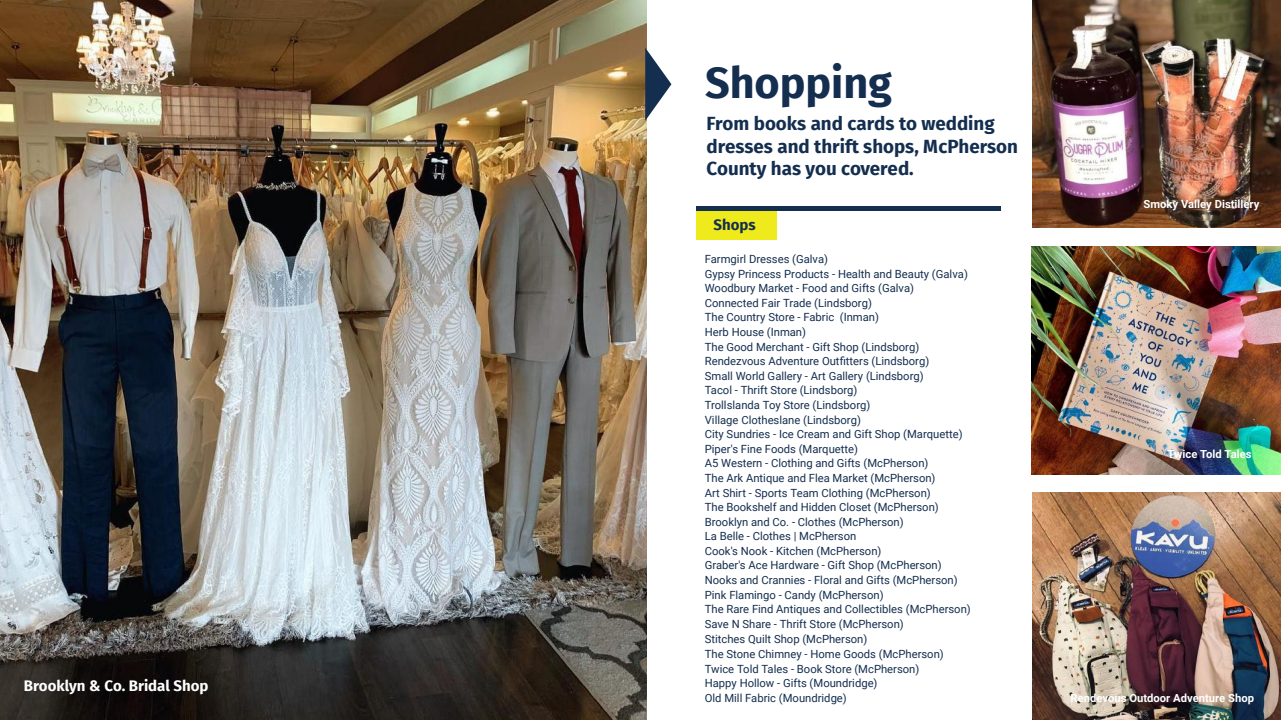
<style>
.page{position:relative;width:1281px;height:720px;background:#fff}
.page>*{position:absolute;margin:0;border:0;box-sizing:border-box;transform-origin:0 0}
.t1{font:700 43.12px "Fira Sans";color:#142e4f}
.t2{font:700 18.75px/22.5px "Fira Sans";color:#142e4f}
.t3{font:700 15px "Fira Sans";color:#fff}
.t4{font:700 15px "Fira Sans";color:#142e4f}
.t5{font:11.25px/14.6px "Roboto";color:#142e4f}
.t6{font:700 11.25px "Roboto";color:#fff}
</style>
<div class="page">
<div style="left:696px;top:210px;width:80px;height:30px;background:#efea1c"></div>
<img style="left:0;top:0;width:646px;height:720px">
<svg style="left:645px;top:48px;width:26px;height:73px"></svg>
<div style="left:695px;top:206px;width:174px;height:5px;background:#142e4f"></div>
<div style="left:869px;top:206px;width:131px;height:5px;background:#142e4f"></div>
<img style="left:1032px;top:0;width:248px;height:228px">
<img style="left:1031px;top:247px;width:249px;height:228px">
<img style="left:1032px;top:492px;width:248px;height:228px">
<h3 class="t3" style="left:24px;top:673px;width:186px">Brooklyn &amp; Co. Bridal Shop</h3>
<h1 class="t1" style="left:705px;top:46px;width:188px">Shopping</h1>
<h2 class="t2" style="left:706px;top:111px;width:313px">From books and cards to wedding dresses and thrift shops, McPherson<br>County has you covered.</h2>
<h3 class="t4" style="left:713px;top:212px;width:44px">Shops</h3>
<p class="t5" style="left:704px;top:251px;width:267px">Farmgirl Dresses (Galva)<br>Gypsy Princess Products - Health and Beauty (Galva)<br>Woodbury Market - Food and Gifts (Galva)<br>Connected Fair Trade (Lindsborg)<br>The Country Store - Fabric (Inman)<br>Herb House (Inman)<br>The Good Merchant - Gift Shop (Lindsborg)<br>Rendezvous Adventure Outfitters (Lindsborg)<br>Small World Gallery - Art Gallery (Lindsborg)<br>Tacol - Thrift Store (Lindsborg)<br>Trollslanda Toy Store (Lindsborg)<br>Village Clotheslane (Lindsborg)<br>City Sundries - Ice Cream and Gift Shop (Marquette)<br>Piper's Fine Foods (Marquette)<br>A5 Western - Clothing and Gifts (McPherson)<br>The Ark Antique and Flea Market (McPherson)<br>Art Shirt - Sports Team Clothing (McPherson)<br>The Bookshelf and Hidden Closet (McPherson)<br>Brooklyn and Co. - Clothes (McPherson)<br>La Belle - Clothes | McPherson<br>Cook's Nook - Kitchen (McPherson)<br>Graber's Ace Hardware - Gift Shop (McPherson)<br>Nooks and Crannies - Floral and Gifts (McPherson)<br>Pink Flamingo - Candy (McPherson)<br>The Rare Find Antiques and Collectibles (McPherson)<br>Save N Share - Thrift Store (McPherson)<br>Stitches Quilt Shop (McPherson)<br>The Stone Chimney - Home Goods (McPherson)<br>Twice Told Tales - Book Store (McPherson)<br>Happy Hollow - Gifts (Moundridge)<br>Old Mill Fabric (Moundridge)</p>
<p class="t6" style="left:1143px;top:198px;width:117px">Smoky Valley Distillery</p>
<p class="t6" style="left:1167px;top:447px;width:85px">Twice Told Tales</p>
<p class="t6" style="left:1070px;top:691px;width:185px">Rendevous Outdoor Adventure Shop</p>
</div>
